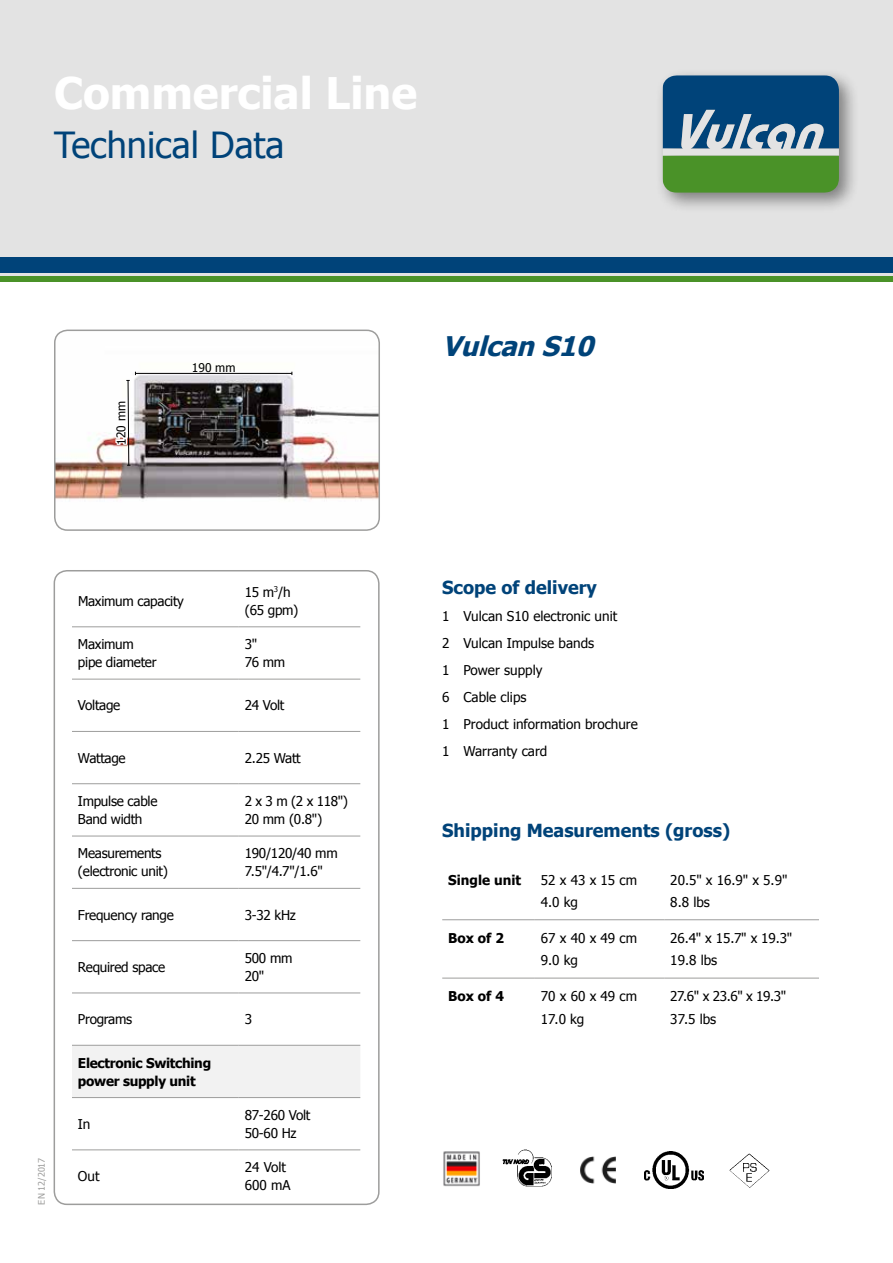
<style>
.page{position:relative;width:893px;height:1263px;background:#fff}
.page>*{position:absolute;margin:0;border:0;box-sizing:border-box;transform-origin:0 0}
.t1{font:700 43.5px "Tahoma";color:#fff}
.t2{font:36px "Tahoma";color:#004379}
.t3{font:italic 700 27px "Tahoma";color:#004379}
.t4{font:700 18px "Tahoma";color:#004379}
.t5{font:13.5px/18px "Tahoma";letter-spacing:-.02em;color:#000}
.t6{font:13.5px/27px "Tahoma";color:#000}
.t7{font:700 13.5px/18px "Tahoma";letter-spacing:-.02em;color:#000}
.t8{font:700 13.5px "Tahoma";color:#000}
.t9{font:12px "Tahoma";letter-spacing:-.005em;color:#000}
.t10{font:9px "Tahoma";color:#9d9d9c}
</style>
<div class="page">
<div style="left:0;top:0;width:893px;height:261px;background:#e3e3e3"></div>
<div style="left:0;top:257px;width:893px;height:18px;background:#004379"></div>
<hr style="left:0;top:274px;width:893px;height:3px;background:#e3e3e3">
<div style="left:0;top:277px;width:893px;height:5px;background:#4a9228"></div>
<div style="left:54px;top:570px;width:326px;height:635px;border:2px solid #9d9d9c;border-radius:13px"></div>
<div style="left:655px;top:68px;width:205px;height:145px;background:#000;opacity:.45"></div>
<svg style="left:663px;top:75px;width:176px;height:118px"></svg>
<img style="left:443px;top:1151px;width:37px;height:36px">
<img style="left:502px;top:1149px;width:50px;height:38px">
<img style="left:580px;top:1156px;width:36px;height:28px">
<svg style="left:742px;top:1153px;width:7px;height:6px"></svg>
<img style="left:644px;top:1152px;width:59px;height:36px">
<div style="left:72px;top:1046px;width:288px;height:51px;background:#f2f2f2"></div>
<hr style="left:72px;top:1045px;width:167px;height:1px;background:#9d9d9c">
<hr style="left:239px;top:1045px;width:121px;height:1px;background:#9d9d9c">
<hr style="left:72px;top:1097px;width:167px;height:1px;background:#9d9d9c">
<hr style="left:239px;top:1097px;width:121px;height:1px;background:#9d9d9c">
<hr style="left:72px;top:626px;width:167px;height:1px;background:#9d9d9c">
<hr style="left:239px;top:626px;width:121px;height:1px;background:#9d9d9c">
<hr style="left:72px;top:679px;width:167px;height:1px;background:#9d9d9c">
<hr style="left:239px;top:679px;width:121px;height:1px;background:#9d9d9c">
<hr style="left:72px;top:731px;width:167px;height:1px;background:#9d9d9c">
<hr style="left:239px;top:731px;width:121px;height:1px;background:#9d9d9c">
<hr style="left:72px;top:783px;width:167px;height:1px;background:#9d9d9c">
<hr style="left:239px;top:783px;width:121px;height:1px;background:#9d9d9c">
<hr style="left:72px;top:836px;width:167px;height:1px;background:#9d9d9c">
<hr style="left:239px;top:836px;width:121px;height:1px;background:#9d9d9c">
<hr style="left:72px;top:888px;width:167px;height:1px;background:#9d9d9c">
<hr style="left:239px;top:888px;width:121px;height:1px;background:#9d9d9c">
<hr style="left:72px;top:940px;width:167px;height:1px;background:#9d9d9c">
<hr style="left:239px;top:940px;width:121px;height:1px;background:#9d9d9c">
<hr style="left:72px;top:992px;width:167px;height:1px;background:#9d9d9c">
<hr style="left:239px;top:992px;width:121px;height:1px;background:#9d9d9c">
<hr style="left:72px;top:1149px;width:167px;height:1px;background:#9d9d9c">
<hr style="left:239px;top:1149px;width:121px;height:1px;background:#9d9d9c">
<img style="left:55px;top:330px;width:324px;height:200px">
<div style="left:54px;top:330px;width:326px;height:201px;border:2px solid #9d9d9c;border-radius:13px"></div>
<hr style="left:442px;top:919px;width:93px;height:1px;background:#9d9d9c">
<hr style="left:535px;top:919px;width:129px;height:1px;background:#9d9d9c">
<hr style="left:664px;top:919px;width:155px;height:1px;background:#9d9d9c">
<hr style="left:442px;top:978px;width:93px;height:1px;background:#9d9d9c">
<hr style="left:535px;top:978px;width:129px;height:1px;background:#9d9d9c">
<hr style="left:664px;top:978px;width:155px;height:1px;background:#9d9d9c">
<hr style="left:135px;top:373px;width:157px;height:1px;background:#000">
<svg style="left:113px;top:372px;width:23px;height:94px"></svg>
<h1 class="t1" style="left:54px;top:62px;width:365px">Commercial Line</h1>
<h2 class="t2" style="left:54px;top:121px;width:232px">Technical Data</h2>
<p class="t9" style="left:113px;top:445px;width:45px;rotate:-90deg">120 mm</p>
<p class="t9" style="left:192px;top:359px;width:45px">190 mm</p>
<p class="t10" style="left:35px;top:1204px;width:48px;rotate:-90deg">EN 12/2017</p>
<p class="t5" style="left:78px;top:591px;width:107px">Maximum capacity</p>
<p class="t5" style="left:245px;top:582px;width:55px">15 m<sup>3</sup>/h (65 gpm)</p>
<p class="t5" style="left:78px;top:635px;width:80px">Maximum pipe diameter</p>
<p class="t5" style="left:245px;top:635px;width:42px">3"<br>76 mm</p>
<p class="t5" style="left:78px;top:696px;width:44px">Voltage</p>
<p class="t5" style="left:245px;top:696px;width:41px">24 Volt</p>
<p class="t5" style="left:78px;top:748px;width:49px">Wattage</p>
<p class="t5" style="left:245px;top:748px;width:57px">2.25 Watt</p>
<p class="t5" style="left:78px;top:791px;width:81px">Impulse cable<br>Band width</p>
<p class="t5" style="left:245px;top:791px;width:105px">2 x 3 m (2 x 118")<br>20 mm (0.8")</p>
<p class="t5" style="left:78px;top:844px;width:91px">Measurements (electronic unit)</p>
<p class="t5" style="left:245px;top:844px;width:94px">190/120/40 mm<br>7.5"/4.7"/1.6"</p>
<p class="t5" style="left:78px;top:905px;width:97px">Frequency range</p>
<p class="t5" style="left:245px;top:905px;width:53px">3-32 kHz</p>
<p class="t5" style="left:78px;top:957px;width:89px">Required space</p>
<p class="t5" style="left:245px;top:948px;width:49px">500 mm<br>20"</p>
<p class="t5" style="left:78px;top:1010px;width:56px">Programs</p>
<p class="t5" style="left:245px;top:1010px;width:9px">3</p>
<p class="t7" style="left:78px;top:1053px;width:135px">Electronic Switching power supply unit</p>
<p class="t5" style="left:78px;top:1114px;width:14px">In</p>
<p class="t5" style="left:245px;top:1105px;width:67px">87-260 Volt<br>50-60 Hz</p>
<p class="t5" style="left:78px;top:1166px;width:23px">Out</p>
<p class="t6" style="left:245px;top:1157px;width:47px;line-height:18px">24 Volt<br>600 mA</p>
<h3 class="t3" style="left:442px;top:327px;width:162px">Vulcan S10</h3>
<h3 class="t4" style="left:442px;top:575px;width:156px">Scope of delivery</h3>
<p class="t6" style="left:442px;top:602px;width:197px">1 Vulcan S10 electronic unit<br>2 Vulcan Impulse bands<br>1 Power supply<br>6 Cable clips<br>1 Product information brochure<br>1 Warranty card</p>
<h3 class="t4" style="left:442px;top:818px;width:289px">Shipping Measurements (gross)</h3>
<p class="t8" style="left:448px;top:870px;width:74px">Single unit</p>
<p class="t5" style="left:541px;top:868px;width:98px;line-height:22.5px">52 x 43 x 15 cm<br>4.0 kg</p>
<p class="t5" style="left:670px;top:868px;width:119px;line-height:22.5px">20.5" x 16.9" x 5.9"<br>8.8 lbs</p>
<p class="t7" style="left:448px;top:928px;width:57px">Box of 2</p>
<p class="t5" style="left:541px;top:926px;width:98px;line-height:22.5px">67 x 40 x 49 cm<br>9.0 kg</p>
<p class="t5" style="left:670px;top:926px;width:124px;line-height:22.5px">26.4" x 15.7" x 19.3"<br>19.8 lbs</p>
<p class="t7" style="left:448px;top:986px;width:57px">Box of 4</p>
<p class="t6" style="left:541px;top:984px;width:98px;line-height:22.5px">70 x 60 x 49 cm<br>17.0 kg</p>
<p class="t5" style="left:670px;top:984px;width:118px;line-height:22.5px">27.6" x 23.6" x 19.3"<br>37.5 lbs</p>
</div>
